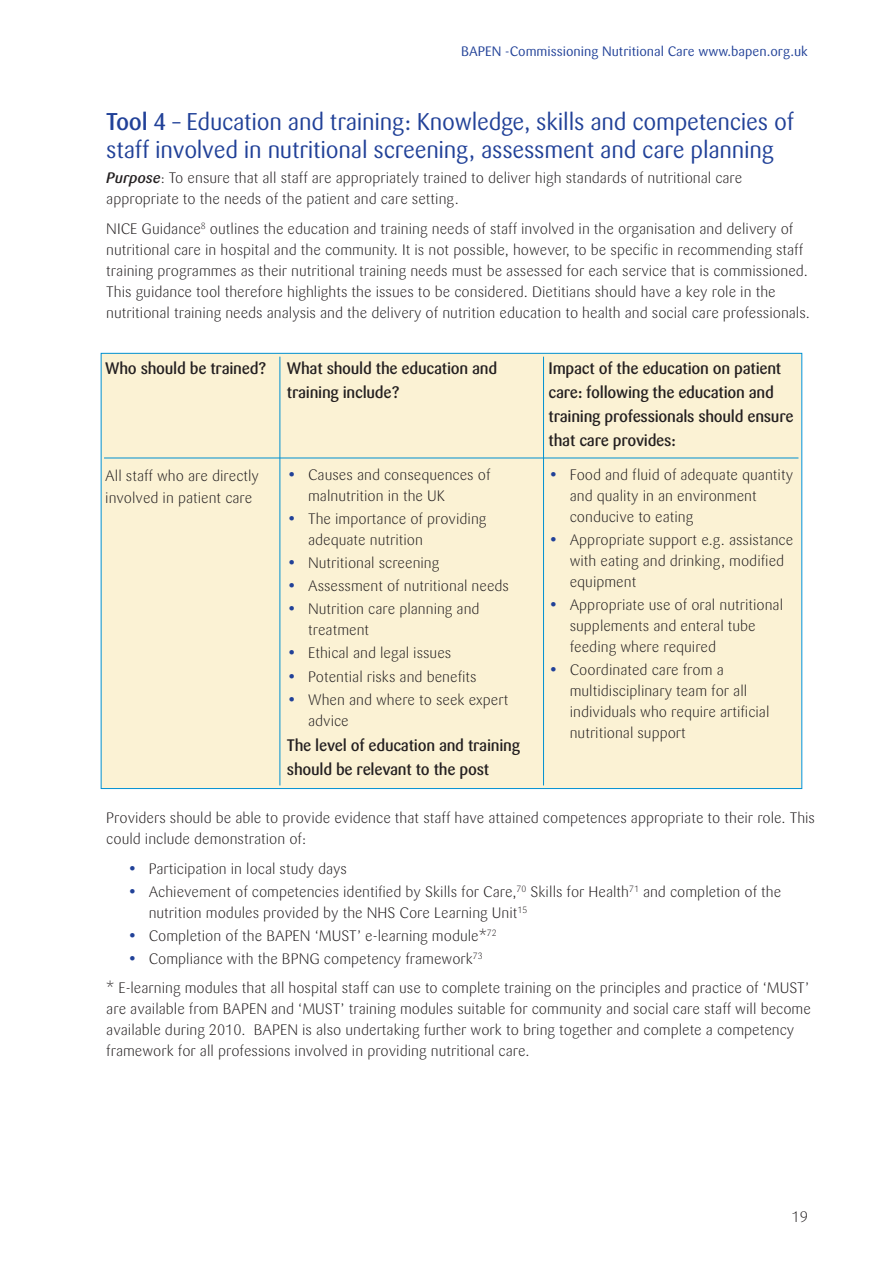
<style>
.page{position:relative;width:893px;height:1263px;background:#fff}
.page>*{position:absolute;margin:0;border:0;box-sizing:border-box;transform-origin:0 0}
.t1{font:24px/28.5px "Sari";letter-spacing:-.01em;color:#214198}
.t2{font:500 16.5px/24.2px "Sari";letter-spacing:-.02em;color:#231f20;scale:.96 1}
.t3{font:300 15px/21px "Sari";color:#231f20}
.t4{font:15px "Sari Light Caps";color:#231f20}
.t5{font:13.5px "Sari";color:#214198}
.s1{font-weight:500}
.s2{font-family:"Sari Medium Caps"}
.s3{font-weight:500;font-style:italic}
.s4{font-family:"Sari Medium Caps";font-weight:400;font-size:18px;color:#214198}
.s5{font-family:"Sari Light Caps";font-weight:400}
</style>
<div class="page">
<div style="left:101px;top:354px;width:700px;height:434px;background:#fbf2d4"></div>
<hr style="left:104px;top:458px;width:694px;height:1px;background:#0090d1">
<hr style="left:280px;top:357px;width:1px;height:428px;background:#0090d1">
<hr style="left:543px;top:357px;width:1px;height:428px;background:#0090d1">
<p class="t5" style="left:461px;top:46px;width:348px">BAPEN -Commissioning Nutritional Care www.bapen.org.uk</p>
<h1 class="t1" style="left:106px;top:110px;width:689px"><span class="s1">Tool</span> <span class="s2">4</span> – Education and training: Knowledge, skills and competencies of staff involved in nutritional screening, assessment and care planning</h1>
<p class="t3" style="left:106px;top:169px;width:638px"><span class="s3">Purpose</span>: To ensure that all staff are appropriately trained to deliver high standards of nutritional care appropriate to the needs of the patient and care setting.</p>
<p class="t3" style="left:106px;top:220px;width:705px">NICE Guidance<sup>8</sup> outlines the education and training needs of staff involved in the organisation and delivery of nutritional care in hospital and the community. It is not possible, however, to be specific in recommending staff training programmes as their nutritional training needs must be assessed for each service that is commissioned.<br>This guidance tool therefore highlights the issues to be considered. Dietitians should have a key role in the nutritional training needs analysis and the delivery of nutrition education to health and social care professionals.</p>
<p class="t2" style="left:105px;top:358px;width:170px">Who should be trained?</p>
<p class="t2" style="left:287px;top:358px;width:221px">What should the education and training include?</p>
<p class="t3" style="left:105px;top:467px;width:155px;line-height:21.9px">All staff who are directly involved in patient care</p>
<p class="t3" style="left:308px;top:466px;width:184px;text-indent:-21px"><span class="s4">•</span> Causes and consequences of malnutrition in the UK</p>
<p class="t3" style="left:308px;top:510px;width:180px;text-indent:-21px"><span class="s4">•</span> The importance of providing adequate nutrition</p>
<p class="t3" style="left:287px;top:554px;width:154px"><span class="s4">•</span> Nutritional screening</p>
<p class="t3" style="left:287px;top:577px;width:224px"><span class="s4">•</span> Assessment of nutritional needs</p>
<p class="t3" style="left:308px;top:600px;width:173px;text-indent:-21px"><span class="s4">•</span> Nutrition care planning and treatment</p>
<p class="t3" style="left:287px;top:644px;width:166px"><span class="s4">•</span> Ethical and legal issues</p>
<p class="t3" style="left:287px;top:667px;width:191px"><span class="s4">•</span> Potential risks and benefits</p>
<p class="t3" style="left:308px;top:691px;width:202px;text-indent:-21px"><span class="s4">•</span> When and where to seek expert advice</p>
<p class="t2" style="left:287px;top:735px;width:244px">The level of education and training should be relevant to the post</p>
<p class="t2" style="left:549px;top:358px;width:257px">Impact of the education on patient care: following the education and training professionals should ensure that care provides:</p>
<p class="t3" style="left:570px;top:466px;width:225px;text-indent:-21px"><span class="s4">•</span> Food and fluid of adequate quantity and quality in an environment conducive to eating</p>
<p class="t3" style="left:570px;top:531px;width:225px;text-indent:-21px"><span class="s4">•</span> Appropriate support e.g. assistance with eating and drinking, modified equipment</p>
<p class="t3" style="left:570px;top:596px;width:215px;text-indent:-21px"><span class="s4">•</span> Appropriate use of oral nutritional supplements and enteral tube feeding where required</p>
<p class="t3" style="left:570px;top:661px;width:201px;text-indent:-21px"><span class="s4">•</span> Coordinated care from a multidisciplinary team for all individuals who require artificial nutritional support</p>
<p class="t3" style="left:106px;top:809px;width:710px">Providers should be able to provide evidence that staff have attained competences appropriate to their role. This could include demonstration of:</p>
<p class="t3" style="left:128px;top:859px;width:221px"><span class="s4">•</span> Participation in local study days</p>
<p class="t3" style="left:149px;top:883px;width:634px;text-indent:-21px"><span class="s4">•</span> Achievement of competencies identified by Skills for Care,<sup>70</sup> Skills for Health<sup>71</sup> and completion of the nutrition modules provided by the NHS Core Learning Unit<sup>15</sup></p>
<p class="t3" style="left:128px;top:927px;width:371px"><span class="s4">•</span> Completion of the BAPEN ‘MUST’ e-learning module*<sup>72</sup></p>
<p class="t3" style="left:106px;top:945px;width:704px;line-height:29.5px;text-indent:21px"><span class="s4">•</span> Compliance with the BPNG competency framework<sup>73<br></sup>* E-learning modules that all hospital staff can use to complete training on the principles and practice of ‘MUST’</p>
<p class="t3" style="left:106px;top:1000px;width:706px">are available from BAPEN and ‘MUST’ training modules suitable for community and social care staff will become available during <span class="s5">2010</span>. BAPEN is also undertaking further work to bring together and complete a competency framework for all professions involved in providing nutritional care.</p>
<p class="t4" style="left:792px;top:1212px;width:18px">19</p>
</div>
